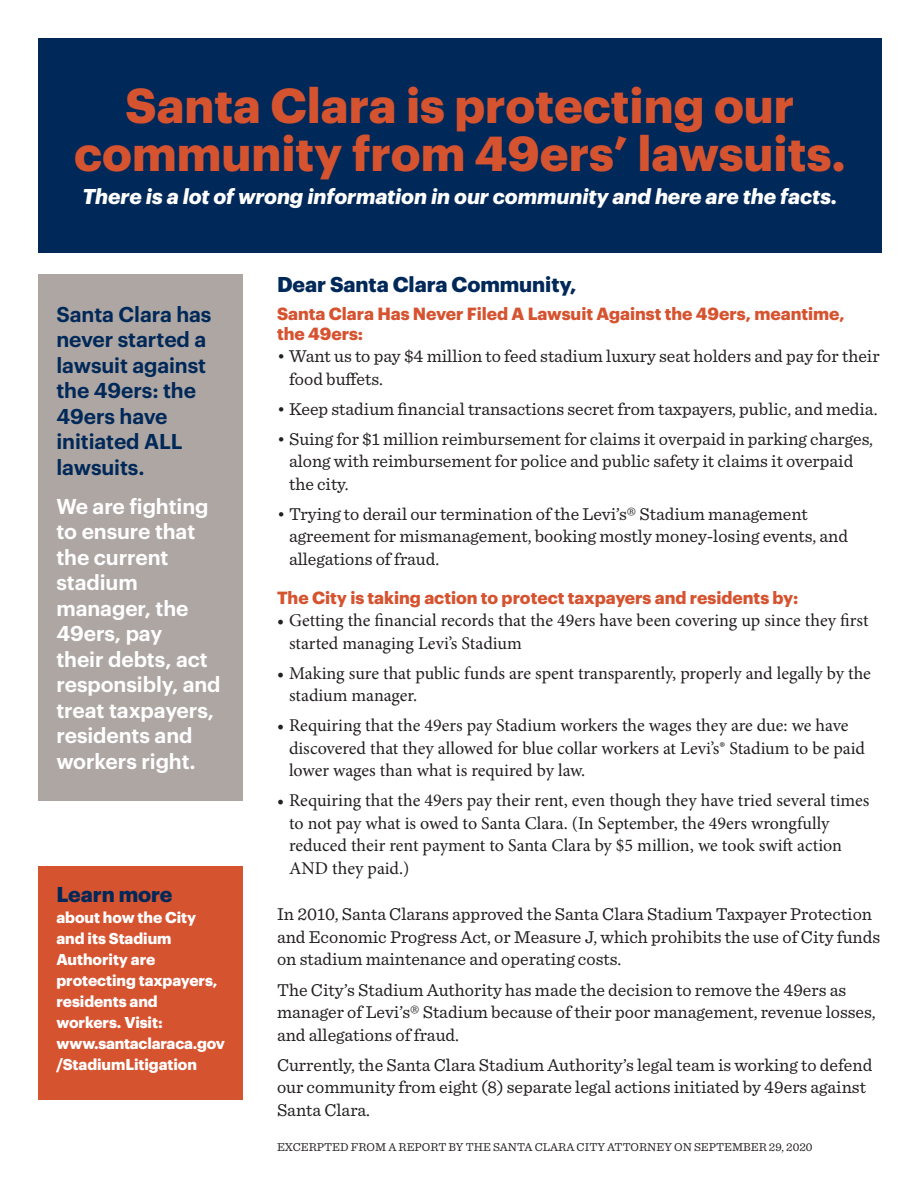
<style>
.page{position:relative;width:920px;height:1190px;background:#fff}
.page>*{position:absolute;margin:0;border:0;box-sizing:border-box;transform-origin:0 0}
.t1{font:700 48px/48px "Graphik";color:#d65330;text-align:center}
.t2{font:600 21px/25.5px "Graphik";letter-spacing:-.005em;color:#fff}
.t3{font:600 21px/25.5px "Graphik";letter-spacing:-.005em;color:#002858}
.t4{font:italic 700 21px "Graphik";letter-spacing:-.005em;color:#fff}
.t5{font:700 21px "Graphik";letter-spacing:-.005em;color:#002858}
.t6{font:18px/22.5px "Sentinel";color:#231f20}
.t7{font:18px/22.5px "Minion Pro";color:#231f20}
.t8{font:700 17.25px/19.5px "Graphik";color:#d65330}
.t9{font:700 15.3px/21px "Graphik";letter-spacing:-.005em;color:#fff}
.t10{font:12px "Sentinel";color:#231f20}
</style>
<div class="page">
<div style="left:38px;top:38px;width:843px;height:215px;background:#002858"></div>
<div style="left:38px;top:274px;width:205px;height:526px;background:#ada6a3"></div>
<div style="left:38px;top:866px;width:205px;height:233px;background:#d65330"></div>
<h1 class="t1" style="left:74px;top:77px;width:772px">Santa Clara is protecting our community from 49ers’ lawsuits.</h1>
<p class="t4" style="left:82px;top:180px;width:756px">There is a lot of wrong information in our community and here are the facts.</p>
<p class="t3" style="left:56px;top:299px;width:156px">Santa Clara has never started a lawsuit against the 49ers: the<br>49ers have initiated ALL lawsuits.</p>
<p class="t2" style="left:56px;top:491px;width:166px">We are fighting to ensure that the current stadium manager, the<br>49ers, pay<br>their debts, act responsibly, and treat taxpayers, residents and workers right.</p>
<p class="t5" style="left:56px;top:877px;width:118px">Learn more</p>
<p class="t9" style="left:56px;top:905px;width:170px">about how the City and its Stadium<br>Authority are protecting taxpayers, residents and workers. Visit: www.santaclaraca.gov /StadiumLitigation</p>
<p class="t5" style="left:277px;top:267px;width:301px">Dear Santa Clara Community,</p>
<p class="t8" style="left:277px;top:302px;width:569px">Santa Clara Has Never Filed A Lawsuit Against the 49ers, meantime, the 49ers:</p>
<p class="t6" style="left:289px;top:343px;width:592px;text-indent:-12px">• Want us to pay $4 million to feed stadium luxury seat holders and pay for their food buffets.</p>
<p class="t6" style="left:277px;top:396px;width:602px">• Keep stadium financial transactions secret from taxpayers, public, and media.</p>
<p class="t6" style="left:289px;top:426px;width:585px;text-indent:-12px">• Suing for $1 million reimbursement for claims it overpaid in parking charges, along with reimbursement for police and public safety it claims it overpaid the city.</p>
<p class="t6" style="left:289px;top:501px;width:560px;text-indent:-12px">• Trying to derail our termination of the Levi’s® Stadium management agreement for mismanagement, booking mostly money-losing events, and allegations of fraud.</p>
<p class="t8" style="left:277px;top:586px;width:522px">The City is taking action to protect taxpayers and residents by:</p>
<p class="t7" style="left:289px;top:609px;width:580px;text-indent:-12px">• Getting the financial records that the 49ers have been covering up since they first started managing Levi’s Stadium</p>
<p class="t7" style="left:289px;top:661px;width:583px;text-indent:-12px">• Making sure that public funds are spent transparently, properly and legally by the stadium manager.</p>
<p class="t7" style="left:289px;top:714px;width:577px;text-indent:-12px">• Requiring that the 49ers pay Stadium workers the wages they are due: we have discovered that they allowed for blue collar workers at Levi’s® Stadium to be paid lower wages than what is required by law.</p>
<p class="t7" style="left:289px;top:789px;width:582px;text-indent:-12px">• Requiring that the 49ers pay their rent, even though they have tried several times to not pay what is owed to Santa Clara. (In September, the 49ers wrongfully reduced their rent payment to Santa Clara by $5 million, we took swift action AND they paid.)</p>
<p class="t6" style="left:277px;top:901px;width:604px">In 2010, Santa Clarans approved the Santa Clara Stadium Taxpayer Protection and Economic Progress Act, or Measure J, which prohibits the use of City funds on stadium maintenance and operating costs.</p>
<p class="t6" style="left:277px;top:976px;width:600px">The City’s Stadium Authority has made the decision to remove the 49ers as manager of Levi’s® Stadium because of their poor management, revenue losses, and allegations of fraud.</p>
<p class="t6" style="left:277px;top:1051px;width:596px">Currently, the Santa Clara Stadium Authority’s legal team is working to defend our community from eight (8) separate legal actions initiated by 49ers against<br>Santa Clara.</p>
<p class="t10" style="left:277px;top:1137px;width:537px">EXCERPTED FROM A REPORT BY THE SANTA CLARA CITY ATTORNEY ON SEPTEMBER 29, 2020</p>
</div>
